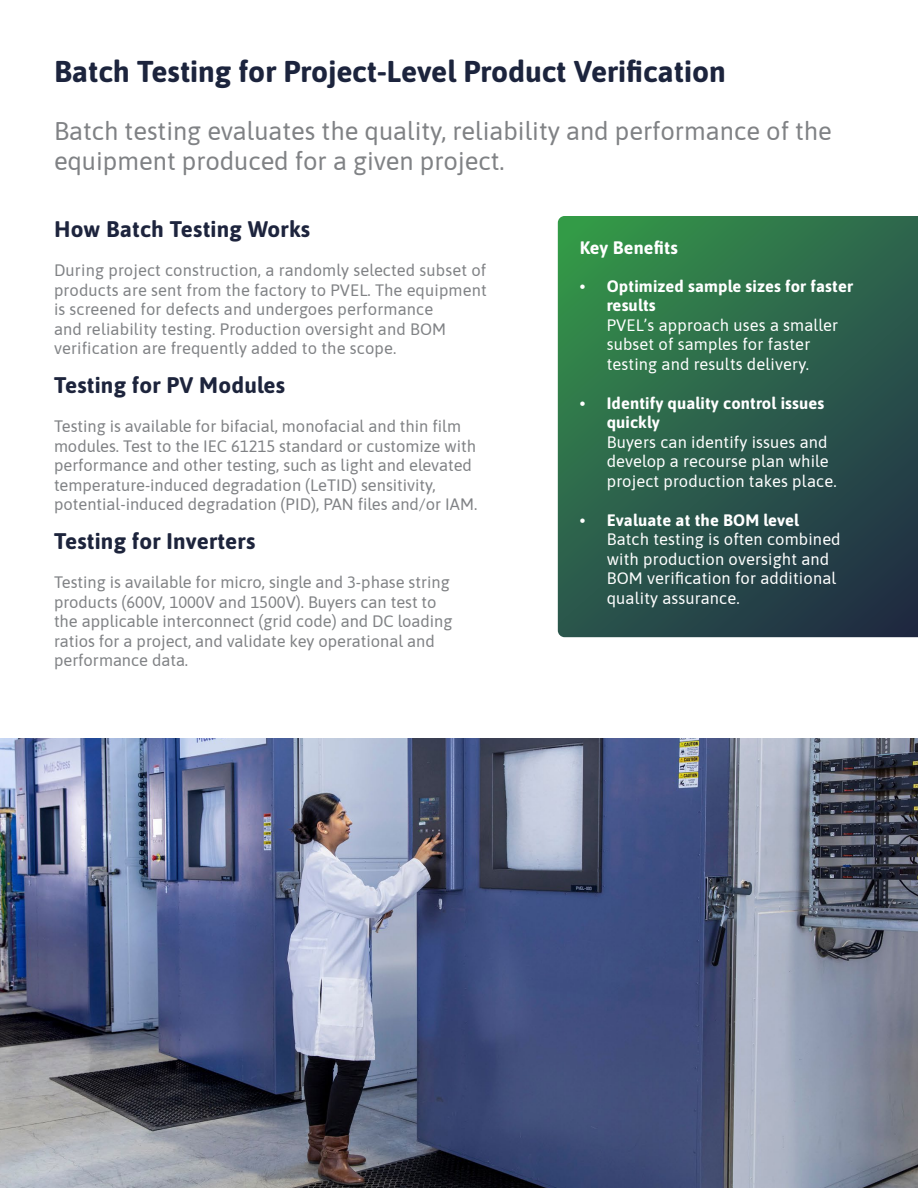
<style>
.page{position:relative;width:918px;height:1188px;background:#fff}
.page>*{position:absolute;margin:0;border:0;box-sizing:border-box;transform-origin:0 0}
.body{font:700 30px "Asap";color:#1c243d}
.body-2{font:25.5px/30.6px "Asap";color:#808285}
.body-3{font:700 22.5px "Asap";letter-spacing:.01em;color:#1d243c}
.body-4{font:700 22.5px "Asap";letter-spacing:.01em;color:#1d243d}
.t1{font:700 18px "Asap";letter-spacing:.01em;color:#fff}
.body-5{font:16.5px/19.5px "Asap";color:#808285}
.t2{font:16.5px/19.5px "Asap";letter-spacing:.01em;color:#fff}
.s1{font-weight:700}
</style>
<div class="page">
<svg style="left:558px;top:216px;width:360px;height:421px;background:#2b5e4a"></svg>
<img style="left:0;top:739px;width:918px;height:449px">
<p class="body" style="left:54px;top:50px;width:673px">Batch Testing for Project-Level Product Verification</p>
<p class="body-2" style="left:54px;top:114px;width:780px">Batch testing evaluates the quality, reliability and performance of the equipment produced for a given project.</p>
<p class="body-4" style="left:54px;top:213px;width:258px">How Batch Testing Works</p>
<p class="body-5" style="left:54px;top:260px;width:434px">During project construction, a randomly selected subset of products are sent from the factory to PVEL. The equipment is screened for defects and undergoes performance<br>and reliability testing. Production oversight and BOM verification are frequently added to the scope.</p>
<p class="body-3" style="left:54px;top:369px;width:233px">Testing for PV Modules</p>
<p class="body-5" style="left:54px;top:416px;width:425px">Testing is available for bifacial, monofacial and thin film modules. Test to the IEC 61215 standard or customize with performance and other testing, such as light and elevated temperature-induced degradation (LeTID) sensitivity, potential-induced degradation (PID), PAN files and/or IAM.</p>
<p class="body-3" style="left:54px;top:525px;width:203px">Testing for Inverters</p>
<p class="body-5" style="left:54px;top:572px;width:400px">Testing is available for micro, single and 3-phase string products (600V, 1000V and 1500V). Buyers can test to the applicable interconnect (grid code) and DC loading ratios for a project, and validate key operational and performance data.</p>
<p class="t1" style="left:580px;top:235px;width:100px">Key Benefits</p>
<p class="t2" style="left:607px;top:276px;width:248px;text-indent:-27px"><span class="s1">• Optimized sample sizes for faster results<br></span>PVEL’s approach uses a smaller subset of samples for faster testing and results delivery.</p>
<p class="t2" style="left:607px;top:393px;width:231px;text-indent:-27px"><span class="s1">• Identify quality control issues quickly<br></span>Buyers can identify issues and develop a recourse plan while project production takes place.</p>
<p class="t2" style="left:607px;top:510px;width:235px;text-indent:-27px"><span class="s1">• Evaluate at the BOM level<br></span>Batch testing is often combined with production oversight and<br>BOM verification for additional quality assurance.</p>
</div>
